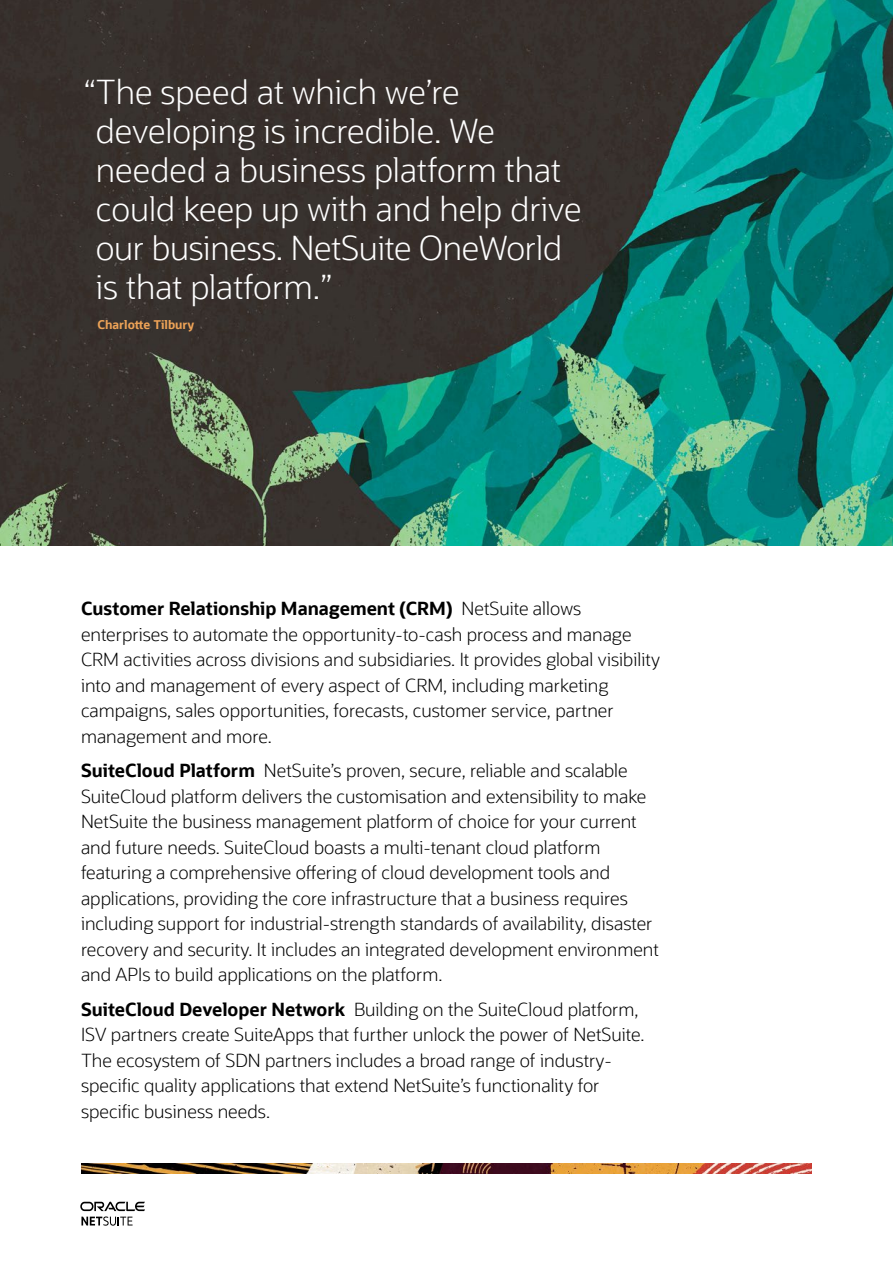
<style>
.page{position:relative;width:893px;height:1263px;background:#fff}
.page>*{position:absolute;margin:0;border:0;box-sizing:border-box;transform-origin:0 0}
.t1{font:300 33px/39px "Oracle Sans";color:#fff}
.t2{font:300 18px/25.5px "Oracle Sans";color:#000}
.t3{font:700 12px "Oracle Sans";color:#eea357}
.s1{font-weight:700}
</style>
<div class="page">
<img style="left:0;top:0;width:893px;height:546px">
<img style="left:82px;top:1163px;width:729px;height:11px">
<svg style="left:80px;top:1202px;width:65px;height:24px"></svg>
<h1 class="t1" style="left:96px;top:73px;width:487px;text-indent:-12px">“The speed at which we’re developing is incredible. We needed a business platform that could keep up with and help drive our business. NetSuite OneWorld is that platform.”</h1>
<p class="t3" style="left:98px;top:317px;width:98px">Charlotte Tilbury</p>
<p class="t2" style="left:81px;top:596px;width:581px"><span class="s1">Customer Relationship Management (CRM)</span> NetSuite allows enterprises to automate the opportunity-to-cash process and manage CRM activities across divisions and subsidiaries. It provides global visibility into and management of every aspect of CRM, including marketing campaigns, sales opportunities, forecasts, customer service, partner management and more.</p>
<p class="t2" style="left:81px;top:758px;width:579px"><span class="s1">SuiteCloud Platform</span> NetSuite’s proven, secure, reliable and scalable SuiteCloud platform delivers the customisation and extensibility to make NetSuite the business management platform of choice for your current and future needs. SuiteCloud boasts a multi-tenant cloud platform featuring a comprehensive offering of cloud development tools and applications, providing the core infrastructure that a business requires including support for industrial-strength standards of availability, disaster recovery and security. It includes an integrated development environment and APIs to build applications on the platform.</p>
<p class="t2" style="left:81px;top:996px;width:565px"><span class="s1">SuiteCloud Developer Network</span> Building on the SuiteCloud platform, ISV partners create SuiteApps that further unlock the power of NetSuite.<br>The ecosystem of SDN partners includes a broad range of industry&shy;specific quality applications that extend NetSuite’s functionality for specific business needs.</p>
</div>
